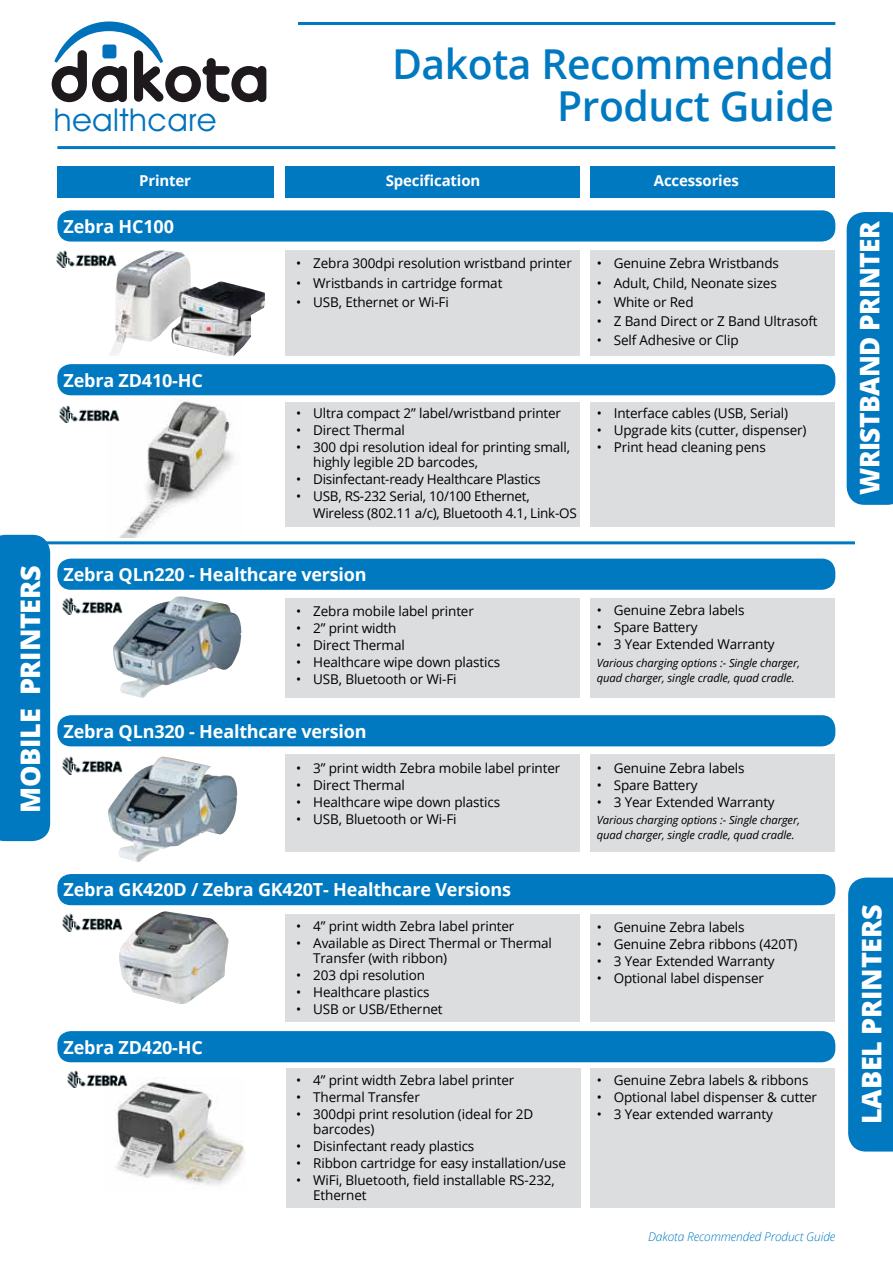
<style>
.page{position:relative;width:893px;height:1263px;background:#fff}
.page>*{position:absolute;margin:0;border:0;box-sizing:border-box;transform-origin:0 0}
.t1{font:600 41.25px/42.6px "Open Sans";letter-spacing:-.01em;color:#0079c1;text-align:right}
.t2{font:31.65px "Avant Guard Regular SWFTE";letter-spacing:.025em;color:#0072bc}
.t3{font:800 27px "Open Sans";letter-spacing:-.01em;color:#fff}
.t4{font:700 18px "Open Sans";letter-spacing:-.01em;color:#fff}
.t5{font:700 15px "Open Sans";letter-spacing:-.01em;color:#fff}
.t6{font:13.5px/15px "Open Sans";letter-spacing:-.01em;color:#000}
.t7{font:italic 300 12px "Open Sans";letter-spacing:-.01em;color:#0079c1}
.t8{font:italic 11.25px/15px "Open Sans";letter-spacing:-.01em;color:#000}
</style>
<div class="page">
<img style="left:115px;top:1082px;width:129px;height:103px">
<hr style="left:14px;top:541px;width:841px;height:3px;background:#0079c1">
<div style="left:591px;top:250px;width:244px;height:106px;background:#dcddde"></div>
<div style="left:285px;top:250px;width:295px;height:106px;background:#dcddde"></div>
<div style="left:57px;top:210px;width:778px;height:32px;background:#0079c1;border-radius:14px"></div>
<div style="left:285px;top:166px;width:295px;height:31px;background:#0079c1"></div>
<div style="left:591px;top:166px;width:244px;height:31px;background:#0079c1"></div>
<div style="left:57px;top:166px;width:217px;height:31px;background:#0079c1"></div>
<div style="left:591px;top:598px;width:244px;height:100px;background:#dcddde"></div>
<div style="left:285px;top:598px;width:295px;height:100px;background:#dcddde"></div>
<div style="left:57px;top:559px;width:778px;height:31px;background:#0079c1;border-radius:14px"></div>
<div style="left:591px;top:754px;width:244px;height:98px;background:#dcddde"></div>
<div style="left:285px;top:754px;width:295px;height:98px;background:#dcddde"></div>
<div style="left:57px;top:715px;width:778px;height:31px;background:#0079c1;border-radius:14px"></div>
<div style="left:847px;top:212px;width:46px;height:293px;background:#0079c1"></div>
<div style="left:0;top:535px;width:50px;height:306px;background:#0079c1"></div>
<hr style="left:57px;top:146px;width:778px;height:3px;background:#0079c1">
<img style="left:109px;top:250px;width:156px;height:106px">
<img style="left:113px;top:596px;width:128px;height:102px">
<img style="left:108px;top:757px;width:129px;height:105px">
<hr style="left:298px;top:22px;width:537px;height:3px;background:#0079c1">
<div style="left:591px;top:914px;width:244px;height:107px;background:#dcddde"></div>
<div style="left:285px;top:914px;width:295px;height:107px;background:#dcddde"></div>
<div style="left:57px;top:874px;width:778px;height:31px;background:#0079c1;border-radius:14px"></div>
<div style="left:591px;top:1068px;width:244px;height:139px;background:#dcddde"></div>
<div style="left:286px;top:1068px;width:294px;height:139px;background:#dcddde"></div>
<div style="left:57px;top:1031px;width:778px;height:31px;background:#0079c1;border-radius:14px"></div>
<svg style="left:848px;top:877px;width:45px;height:274px;background:#067cc2"></svg>
<img style="left:119px;top:911px;width:110px;height:93px">
<svg style="left:52px;top:22px;width:214px;height:81px"></svg>
<img style="left:56px;top:250px;width:62px;height:18px">
<img style="left:62px;top:596px;width:62px;height:19px">
<img style="left:62px;top:756px;width:62px;height:18px">
<img style="left:62px;top:912px;width:62px;height:19px">
<div style="left:591px;top:402px;width:244px;height:125px;background:#dcddde"></div>
<div style="left:285px;top:402px;width:295px;height:125px;background:#dcddde"></div>
<div style="left:57px;top:364px;width:778px;height:31px;background:#0079c1;border-radius:14px"></div>
<img style="left:67px;top:1070px;width:62px;height:17px">
<img style="left:119px;top:401px;width:115px;height:137px">
<img style="left:59px;top:403px;width:62px;height:20px">
<h2 class="t2" style="left:54px;top:100px;width:164px">healthcare</h2>
<h1 class="t1" style="left:392px;top:41px;width:443px">Dakota Recommended<br>Product Guide</h1>
<p class="t5" style="left:139px;top:170px;width:53px">Printer</p>
<p class="t5" style="left:386px;top:170px;width:96px">Specification</p>
<p class="t5" style="left:654px;top:170px;width:87px">Accessories</p>
<h3 class="t4" style="left:63px;top:214px;width:112px">Zebra HC100</h3>
<h3 class="t4" style="left:63px;top:367px;width:141px">Zebra ZD410-HC</h3>
<p class="t6" style="left:296px;top:256px;width:277px">• Zebra 300dpi resolution wristband printer</p>
<p class="t6" style="left:296px;top:275px;width:208px">• Wristbands in cartridge format</p>
<p class="t6" style="left:296px;top:294px;width:154px">• USB, Ethernet or Wi-Fi</p>
<p class="t6" style="left:597px;top:256px;width:184px">• Genuine Zebra Wristbands</p>
<p class="t6" style="left:597px;top:275px;width:182px">• Adult, Child, Neonate sizes</p>
<p class="t6" style="left:597px;top:294px;width:98px">• White or Red</p>
<p class="t6" style="left:597px;top:313px;width:222px">• Z Band Direct or Z Band Ultrasoft</p>
<p class="t6" style="left:597px;top:333px;width:143px">• Self Adhesive or Clip</p>
<p class="t6" style="left:296px;top:405px;width:266px">• Ultra compact 2” label/wristband printer</p>
<p class="t6" style="left:296px;top:422px;width:110px">• Direct Thermal</p>
<p class="t6" style="left:313px;top:439px;width:258px;text-indent:-17px">• 300 dpi resolution ideal for printing small, highly legible 2D barcodes,</p>
<p class="t6" style="left:296px;top:471px;width:246px">• Disinfectant-ready Healthcare Plastics</p>
<p class="t6" style="left:313px;top:487px;width:265px;line-height:17.1px;text-indent:-17px">• USB, RS-232 Serial, 10/100 Ethernet,<br>Wireless (802.11 a/c), Bluetooth 4.1, Link-OS</p>
<p class="t6" style="left:597px;top:405px;width:193px">• Interface cables (USB, Serial)</p>
<p class="t6" style="left:597px;top:422px;width:211px">• Upgrade kits (cutter, dispenser)</p>
<p class="t6" style="left:597px;top:439px;width:171px">• Print head cleaning pens</p>
<h3 class="t3" style="left:10px;top:813px;width:249px;rotate:-90deg">MOBILE PRINTERS</h3>
<h3 class="t4" style="left:63px;top:562px;width:305px">Zebra QLn220 - Healthcare version</h3>
<p class="t6" style="left:296px;top:603px;width:179px">• Zebra mobile label printer</p>
<p class="t6" style="left:296px;top:620px;width:102px">• 2” print width</p>
<p class="t6" style="left:296px;top:637px;width:110px">• Direct Thermal</p>
<p class="t6" style="left:296px;top:654px;width:205px">• Healthcare wipe down plastics</p>
<p class="t6" style="left:296px;top:671px;width:162px">• USB, Bluetooth or Wi-Fi</p>
<h3 class="t4" style="left:63px;top:718px;width:305px">Zebra QLn320 - Healthcare version</h3>
<p class="t6" style="left:296px;top:760px;width:266px">• 3” print width Zebra mobile label printer</p>
<p class="t6" style="left:296px;top:777px;width:110px">• Direct Thermal</p>
<p class="t6" style="left:296px;top:794px;width:205px">• Healthcare wipe down plastics</p>
<p class="t6" style="left:296px;top:811px;width:162px">• USB, Bluetooth or Wi-Fi</p>
<h3 class="t4" style="left:63px;top:877px;width:449px">Zebra GK420D / Zebra GK420T- Healthcare Versions</h3>
<h3 class="t4" style="left:63px;top:1034px;width:141px">Zebra ZD420-HC</h3>
<p class="t6" style="left:296px;top:918px;width:220px">• 4” print width Zebra label printer</p>
<p class="t6" style="left:313px;top:935px;width:240px;text-indent:-17px">• Available as Direct Thermal or Thermal<br>Transfer (with ribbon)</p>
<p class="t6" style="left:296px;top:967px;width:130px">• 203 dpi resolution</p>
<p class="t6" style="left:296px;top:984px;width:135px">• Healthcare plastics</p>
<p class="t6" style="left:296px;top:1001px;width:148px">• USB or USB/Ethernet</p>
<p class="t6" style="left:296px;top:1072px;width:220px">• 4” print width Zebra label printer</p>
<p class="t6" style="left:296px;top:1089px;width:125px">• Thermal Transfer</p>
<p class="t6" style="left:313px;top:1106px;width:222px;text-indent:-17px">• 300dpi print resolution (ideal for 2D barcodes)</p>
<p class="t6" style="left:296px;top:1138px;width:180px">• Disinfectant ready plastics</p>
<p class="t6" style="left:296px;top:1155px;width:271px">• Ribbon cartridge for easy installation/use</p>
<p class="t6" style="left:313px;top:1172px;width:243px;text-indent:-17px">• WiFi, Bluetooth, field installable RS-232,<br>Ethernet</p>
<p class="t6" style="left:597px;top:602px;width:149px">• Genuine Zebra labels</p>
<p class="t6" style="left:597px;top:620px;width:102px">• Spare Battery</p>
<p class="t6" style="left:597px;top:637px;width:180px">• 3 Year Extended Warranty</p>
<p class="t8" style="left:597px;top:655px;width:205px">Various charging options :- Single charger, quad charger, single cradle, quad cradle.</p>
<p class="t6" style="left:597px;top:760px;width:149px">• Genuine Zebra labels</p>
<p class="t6" style="left:597px;top:777px;width:102px">• Spare Battery</p>
<p class="t6" style="left:597px;top:794px;width:180px">• 3 Year Extended Warranty</p>
<p class="t8" style="left:597px;top:812px;width:205px">Various charging options :- Single charger, quad charger, single cradle, quad cradle.</p>
<p class="t6" style="left:597px;top:919px;width:149px">• Genuine Zebra labels</p>
<p class="t6" style="left:597px;top:936px;width:202px">• Genuine Zebra ribbons (420T)</p>
<p class="t6" style="left:597px;top:953px;width:180px">• 3 Year Extended Warranty</p>
<p class="t6" style="left:597px;top:971px;width:169px">• Optional label dispenser</p>
<p class="t6" style="left:597px;top:1072px;width:213px">• Genuine Zebra labels &amp; ribbons</p>
<p class="t6" style="left:597px;top:1089px;width:222px">• Optional label dispenser &amp; cutter</p>
<p class="t6" style="left:597px;top:1106px;width:178px">• 3 Year extended warranty</p>
<p class="t7" style="left:648px;top:1228px;width:189px">Dakota Recommended Product Guide</p>
<h3 class="t3" style="left:849px;top:495px;width:275px;rotate:-90deg">WRISTBAND PRINTER</h3>
<h3 class="t3" style="left:851px;top:1124px;width:221px;rotate:-90deg">LABEL PRINTERS</h3>
</div>
